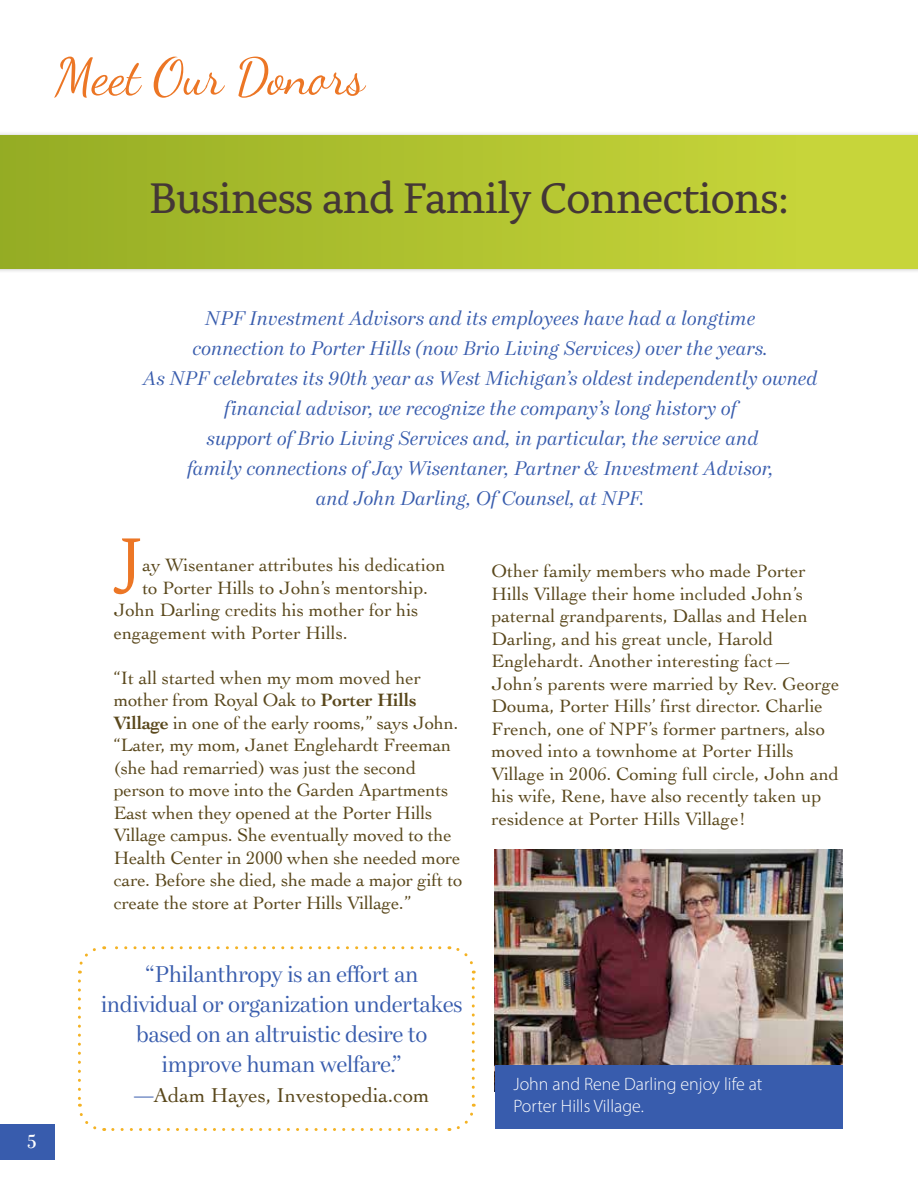
<style>
.page{position:relative;width:918px;height:1188px;background:#fff}
.page>*{position:absolute;margin:0;border:0;box-sizing:border-box;transform-origin:0 0}
.t1{font:66.15px "Alda OTCEV";color:#ec7625}
.t2{font:51px "Dancing Script";letter-spacing:-.015em;color:#ec7625}
.t3{font:45px "Alda OTCEV";letter-spacing:-.03em;color:#443736}
.t4{font:22.5px/30px "Bressay Display";letter-spacing:-.02em;color:#385cad;text-align:center}
.t5{font:21px "Cochin";color:#5a481c}
.t6{font:21px "Bodoni";color:#fff}
.t7{font:italic 19.5px/30px "Bressay Display";color:#385cad;text-align:center}
.t8{font:18.75px/22.5px "Cochin";color:#5a481c}
.t9{font:300 18px/21.6px "Myriad Pro";color:#fff}
.s1{font-weight:700}
.s2{font-family:"Bressay Display";font-size:19.5px;color:#385cad}
</style>
<div class="page">
<div style="left:0;top:131px;width:918px;height:143px;background:#000;opacity:.25"></div>
<div style="left:0;top:135px;width:918px;height:133px;background:#c7d53a"></div>
<div style="left:0;top:135px;width:817px;height:133px;background:linear-gradient(to right,#94ac24,#c8d63a)"></div>
<div style="left:0;top:1124px;width:55px;height:36px;background:#385cad"></div>
<img style="left:495px;top:850px;width:347px;height:215px">
<div style="left:495px;top:1065px;width:347px;height:64px;background:#385cad"></div>
<svg style="left:78px;top:948px;width:18px;height:26px"></svg>
<svg style="left:78px;top:981px;width:27px;height:150px"></svg>
<svg style="left:113px;top:1104px;width:363px;height:27px"></svg>
<svg style="left:449px;top:946px;width:26px;height:150px"></svg>
<svg style="left:104px;top:946px;width:336px;height:3px"></svg>
<h2 class="t2" style="left:55px;top:46px;width:311px">Meet Our Donors</h2>
<h3 class="t3" style="left:149px;top:164px;width:641px">Business and Family Connections:</h3>
<p class="t6" style="left:27px;top:1129px;width:12px">5</p>
<p class="t7" style="left:143px;top:303px;width:676px">NPF Investment Advisors and its employees have had a longtime<br>connection to Porter Hills (now Brio Living Services) over the years.<br>As NPF celebrates its 90th year as West Michigan’s oldest independently owned financial advisor, we recognize the company’s long history of<br>support of Brio Living Services and, in particular, the service and<br>family connections of Jay Wisentaner, Partner &amp; Investment Advisor,<br>and John Darling, Of Counsel, at NPF.</p>
<h1 class="t1" style="left:119px;top:511px;width:24px">J</h1>
<p class="t8" style="left:142px;top:553px;width:305px">ay Wisentaner attributes his dedication</p>
<p class="t8" style="left:142px;top:576px;width:287px">to Porter Hills to John’s mentorship.</p>
<p class="t8" style="left:114px;top:598px;width:306px">John Darling credits his mother for his</p>
<p class="t8" style="left:114px;top:621px;width:235px">engagement with Porter Hills.</p>
<p class="t8" style="left:114px;top:666px;width:350px">“It all started when my mom moved her mother from Royal Oak to <span class="s1">Porter Hills Village</span> in one of the early rooms,” says John. “Later, my mom, Janet Englehardt Freeman (she had remarried) was just the second person to move into the Garden Apartments East when they opened at the Porter Hills Village campus. She eventually moved to the Health Center in 2000 when she needed more care. Before she died, she made a major gift to create the store at Porter Hills Village.”</p>
<p class="t4" style="left:101px;top:960px;width:363px">“Philanthropy is an effort an individual or organization undertakes based on an altruistic desire to improve human welfare.”</p>
<p class="t5" style="left:134px;top:1081px;width:297px"><span class="s2">—</span>Adam Hayes, Investopedia.com</p>
<p class="t8" style="left:492px;top:559px;width:350px">Other family members who made Porter Hills Village their home included John’s paternal grandparents, Dallas and Helen Darling, and his great uncle, Harold Englehardt. Another interesting fact— John’s parents were married by Rev. George Douma, Porter Hills’ first director. Charlie French, one of NPF’s former partners, also moved into a townhome at Porter Hills Village in 2006. Coming full circle, John and his wife, Rene, have also recently taken up residence at Porter Hills Village!</p>
<p class="t9" style="left:513px;top:1073px;width:251px">John and Rene Darling enjoy life at<br>Porter Hills Village.</p>
</div>
